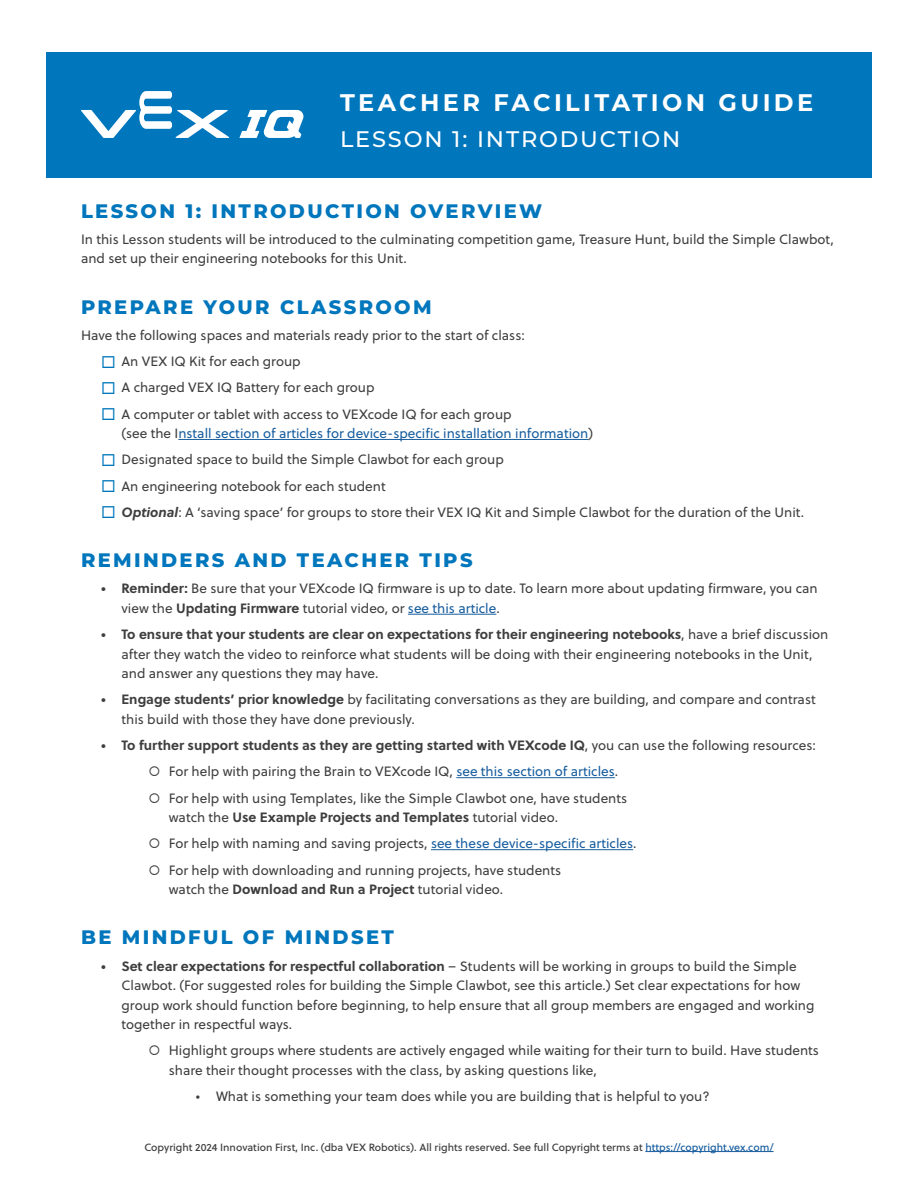
<style>
.page{position:relative;width:918px;height:1188px;background:#fff}
.page>*{position:absolute;margin:0;border:0;box-sizing:border-box;transform-origin:0 0}
.t1{font:700 24px "Montserrat";letter-spacing:.14em;color:#fff}
.t2{font:500 22.5px "Montserrat";letter-spacing:.08em;color:#fff}
.t3{font:800 19.5px "Montserrat";letter-spacing:.12em;color:#0076bc}
.t4{font:13.5px/19.5px "Soleil";color:#3e3e3f}
.t5{font:13.5px/19.5px "Soleil";color:#175d9e}
.t6{font:700 13.5px "Soleil";color:#3e3e3f}
.t7{font:10.5px "Soleil Bk";color:#3e3e3f}
.s1{color:#3e3e3f}
.s2{font-weight:700;font-style:italic}
.s3{font-weight:700}
.s4{color:#175d9e}
.s5{font-weight:400}
</style>
<div class="page">
<hr style="left:645px;top:1151px;width:129px;height:1px;background:#175d9e">
<div style="left:46px;top:52px;width:826px;height:125px;background:#0076bc"></div>
<hr style="left:178px;top:439px;width:410px;height:1px;background:#175d9e">
<hr style="left:408px;top:614px;width:88px;height:1px;background:#175d9e">
<hr style="left:456px;top:777px;width:159px;height:1px;background:#175d9e">
<hr style="left:431px;top:849px;width:202px;height:1px;background:#175d9e">
<svg style="left:239px;top:110px;width:64px;height:28px"></svg>
<svg style="left:81px;top:91px;width:148px;height:47px"></svg>
<p class="t1" style="left:340px;top:85px;width:475px">TEACHER FACILITATION GUIDE</p>
<p class="t2" style="left:340px;top:124px;width:342px">LESSON 1: INTRODUCTION</p>
<p class="t3" style="left:81px;top:196px;width:463px">LESSON 1: INTRODUCTION OVERVIEW</p>
<p class="t4" style="left:81px;top:229px;width:754px">In this Lesson students will be introduced to the culminating competition game, Treasure Hunt, build the Simple Clawbot, and set up their engineering notebooks for this Unit.</p>
<p class="t3" style="left:81px;top:292px;width:352px">PREPARE YOUR CLASSROOM</p>
<p class="t4" style="left:81px;top:325px;width:445px">Have the following spaces and materials ready prior to the start of class:</p>
<p class="t4" style="left:122px;top:351px;width:181px">An VEX IQ Kit for each group</p>
<p class="t4" style="left:122px;top:378px;width:255px">A charged VEX IQ Battery for each group</p>
<p class="t5" style="left:122px;top:404px;width:473px"><span class="s1">A computer or tablet with access to VEXcode IQ for each group<br>(see the I</span>nstall section of articles for device-specific installation information<span class="s1">)</span></p>
<p class="t4" style="left:122px;top:450px;width:384px">Designated space to build the Simple Clawbot for each group</p>
<p class="t4" style="left:122px;top:476px;width:266px">An engineering notebook for each student</p>
<p class="t4" style="left:122px;top:502px;width:684px"><span class="s2">Optional</span>: A ‘saving space’ for groups to store their VEX IQ Kit and Simple Clawbot for the duration of the Unit.</p>
<p class="t3" style="left:81px;top:546px;width:393px">REMINDERS AND TEACHER TIPS</p>
<p class="t4" style="left:122px;top:579px;width:698px;text-indent:-20px"><span class="s3">• Reminder:</span> Be sure that your VEXcode IQ firmware is up to date. To learn more about updating firmware, you can view the <span class="s3">Updating Firmware</span> tutorial video, or <span class="s4">see this article</span>.</p>
<p class="t4" style="left:122px;top:624px;width:708px;text-indent:-20px"><span class="s3">• To ensure that your students are clear on expectations for their engineering notebooks</span>, have a brief discussion after they watch the video to reinforce what students will be doing with their engineering notebooks in the Unit, and answer any questions they may have.</p>
<p class="t4" style="left:122px;top:690px;width:696px;text-indent:-20px"><span class="s3">• Engage students’ prior knowledge</span> by facilitating conversations as they are building, and compare and contrast this build with those they have done previously.</p>
<p class="t6" style="left:101px;top:735px;width:716px">• To further support students as they are getting started with VEXcode IQ<span class="s5">, you can use the following resources:</span></p>
<p class="t4" style="left:169px;top:762px;width:451px">For help with pairing the Brain to VEXcode IQ, <span class="s4">see this section of articles</span>.</p>
<p class="t4" style="left:169px;top:788px;width:460px">For help with using Templates, like the Simple Clawbot one, have students watch the <span class="s3">Use Example Projects and Templates</span> tutorial video.</p>
<p class="t4" style="left:169px;top:834px;width:469px">For help with naming and saving projects, <span class="s4">see these device-specific articles</span>.</p>
<p class="t4" style="left:169px;top:860px;width:394px">For help with downloading and running projects, have students watch the <span class="s3">Download and Run a Project</span> tutorial video.</p>
<p class="t3" style="left:81px;top:923px;width:314px">BE MINDFUL OF MINDSET</p>
<p class="t4" style="left:122px;top:956px;width:694px;text-indent:-20px"><span class="s3">• Set clear expectations for respectful collaboration</span> – Students will be working in groups to build the Simple Clawbot. (For suggested roles for building the Simple Clawbot, see this article.) Set clear expectations for how group work should function before beginning, to help ensure that all group members are engaged and working together in respectful ways.</p>
<p class="t4" style="left:169px;top:1041px;width:652px">Highlight groups where students are actively engaged while waiting for their turn to build. Have students share their thought processes with the class, by asking questions like,</p>
<p class="t4" style="left:196px;top:1086px;width:515px">• What is something your team does while you are building that is helpful to you?</p>
<p class="t7" style="left:144px;top:1139px;width:631px">Copyright 2024 Innovation First, Inc. (dba VEX Robotics). All rights reserved. See full Copyright terms at <span class="s4">https://copyright.vex.com/</span></p>
</div>
